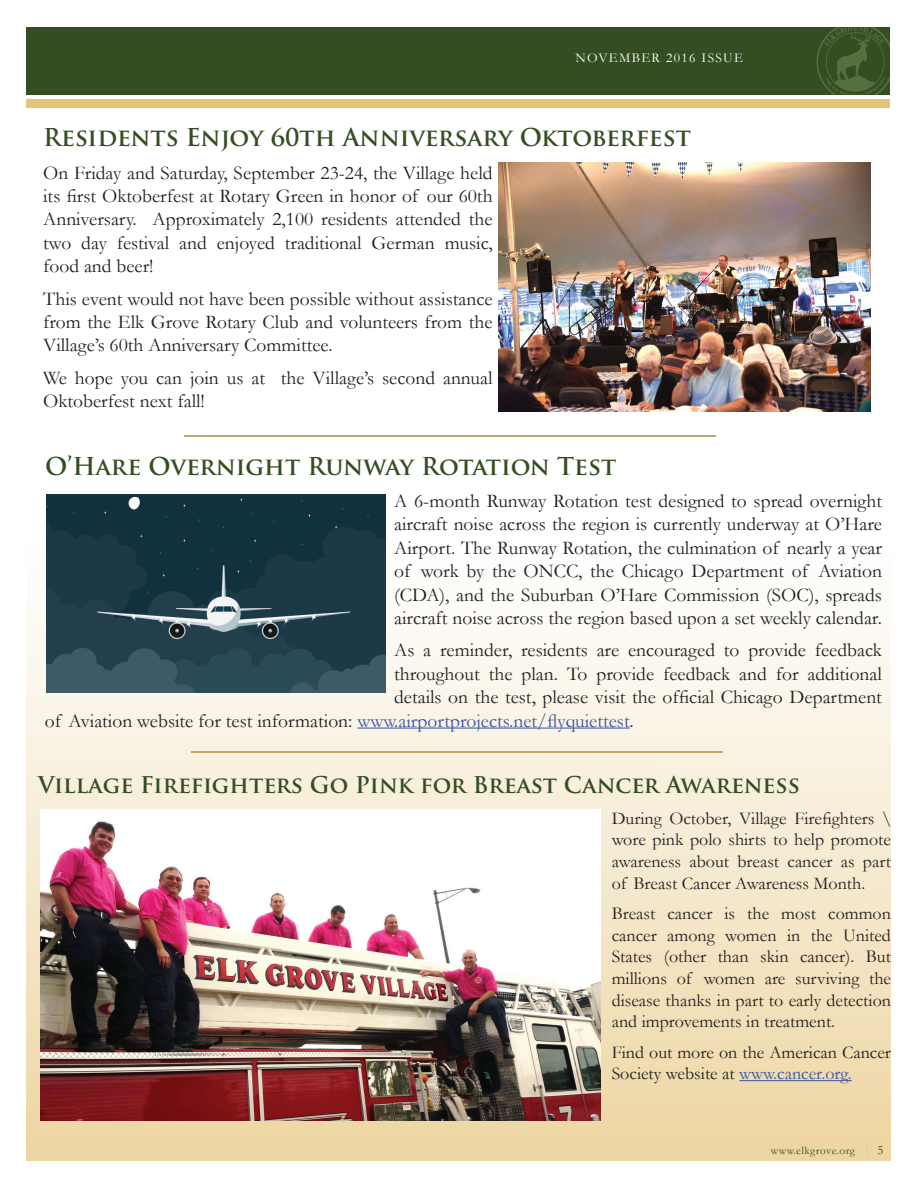
<style>
.page{position:relative;width:918px;height:1188px;background:#fff}
.page>*{position:absolute;margin:0;border:0;box-sizing:border-box;transform-origin:0 0}
.t1{font:700 24px "Trajan Pro";color:#354e21}
.t2{font:700 22.5px "Trajan Pro";color:#354e21}
.t3{font:19.5px/23.4px "Garamond";color:#231f20;text-align:justify}
.t4{font:18px/21.6px "Garamond";color:#231f20;text-align:justify}
.t5{font:13.5px "Garamond";letter-spacing:.1em;color:#fff}
.t6{font:11.25px "Garamond";letter-spacing:.04em;color:#354e21}
.s1{color:#3853a3}
.s2{font-size:12.75px;color:#e6c57b}
.s3{font-size:12.75px}
</style>
<div class="page">
<div style="left:26px;top:540px;width:864px;height:621px;background:linear-gradient(to bottom,#fdffff,#edd6a2)"></div>
<div style="left:26px;top:27px;width:864px;height:67px;background:#354e21"></div>
<img style="left:800px;top:27px;width:90px;height:68px">
<div style="left:26px;top:99px;width:864px;height:9px;background:#e6c57b"></div>
<hr style="left:191px;top:751px;width:532px;height:1px;background:#bea86d">
<hr style="left:357px;top:728px;width:273px;height:1px;background:#3853a3">
<img style="left:47px;top:494px;width:338px;height:198px">
<img style="left:40px;top:809px;width:560px;height:312px">
<hr style="left:739px;top:1080px;width:113px;height:1px;background:#3853a3">
<hr style="left:184px;top:435px;width:532px;height:1px;background:#bea86d">
<img style="left:499px;top:163px;width:372px;height:248px">
<p class="t5" style="left:576px;top:49px;width:169px">NOVEMBER 2016 ISSUE</p>
<p class="t1" style="left:43px;top:122px;width:649px">Residents Enjoy 60th Anniversary Oktoberfest</p>
<p class="t3" style="left:43px;top:160px;width:451px">On Friday and Saturday, September 23-24, the Village held its first Oktoberfest at Rotary Green in honor of our 60th Anniversary. Approximately 2,100 residents attended the two day festival and enjoyed traditional German music, food and beer!</p>
<p class="t3" style="left:43px;top:286px;width:451px">This event would not have been possible without assistance from the Elk Grove Rotary Club and volunteers from the Village’s 60th Anniversary Committee.</p>
<p class="t3" style="left:43px;top:365px;width:451px">We hope you can join us at the Village’s second annual<br>Oktoberfest next fall!</p>
<p class="t1" style="left:45px;top:451px;width:573px">O’Hare Overnight Runway Rotation Test</p>
<p class="t3" style="left:394px;top:489px;width:489px">A 6-month Runway Rotation test designed to spread overnight aircraft noise across the region is currently underway at O’Hare Airport. The Runway Rotation, the culmination of nearly a year of work by the ONCC, the Chicago Department of Aviation (CDA), and the Suburban O’Hare Commission (SOC), spreads aircraft noise across the region based upon a set weekly calendar.</p>
<p class="t3" style="left:394px;top:638px;width:489px">As a reminder, residents are encouraged to provide feedback</p>
<p class="t3" style="left:394px;top:661px;width:489px">throughout the plan. To provide feedback and for additional</p>
<p class="t3" style="left:394px;top:685px;width:489px">details on the test, please visit the official Chicago Department</p>
<p class="t3" style="left:45px;top:708px;width:590px">of Aviation website for test information: <span class="s1">www.airportprojects.net/flyquiettest</span>.</p>
<p class="t2" style="left:38px;top:771px;width:763px">Village Firefighters Go Pink for Breast Cancer Awareness</p>
<p class="t4" style="left:612px;top:807px;width:281px">During October, Village Firefighters \ wore pink polo shirts to help promote awareness about breast cancer as part of Breast Cancer Awareness Month.</p>
<p class="t4" style="left:612px;top:902px;width:281px">Breast cancer is the most common cancer among women in the United States (other than skin cancer). But millions of women are surviving the disease thanks in part to early detection and improvements in treatment.</p>
<p class="t4" style="left:612px;top:1041px;width:281px">Find out more on the American Cancer<br>Society website at <span class="s1">www.cancer.org.</span></p>
<p class="t6" style="left:771px;top:1143px;width:114px">www.elkgrove.org <span class="s2">|</span> <span class="s3">5</span></p>
</div>
